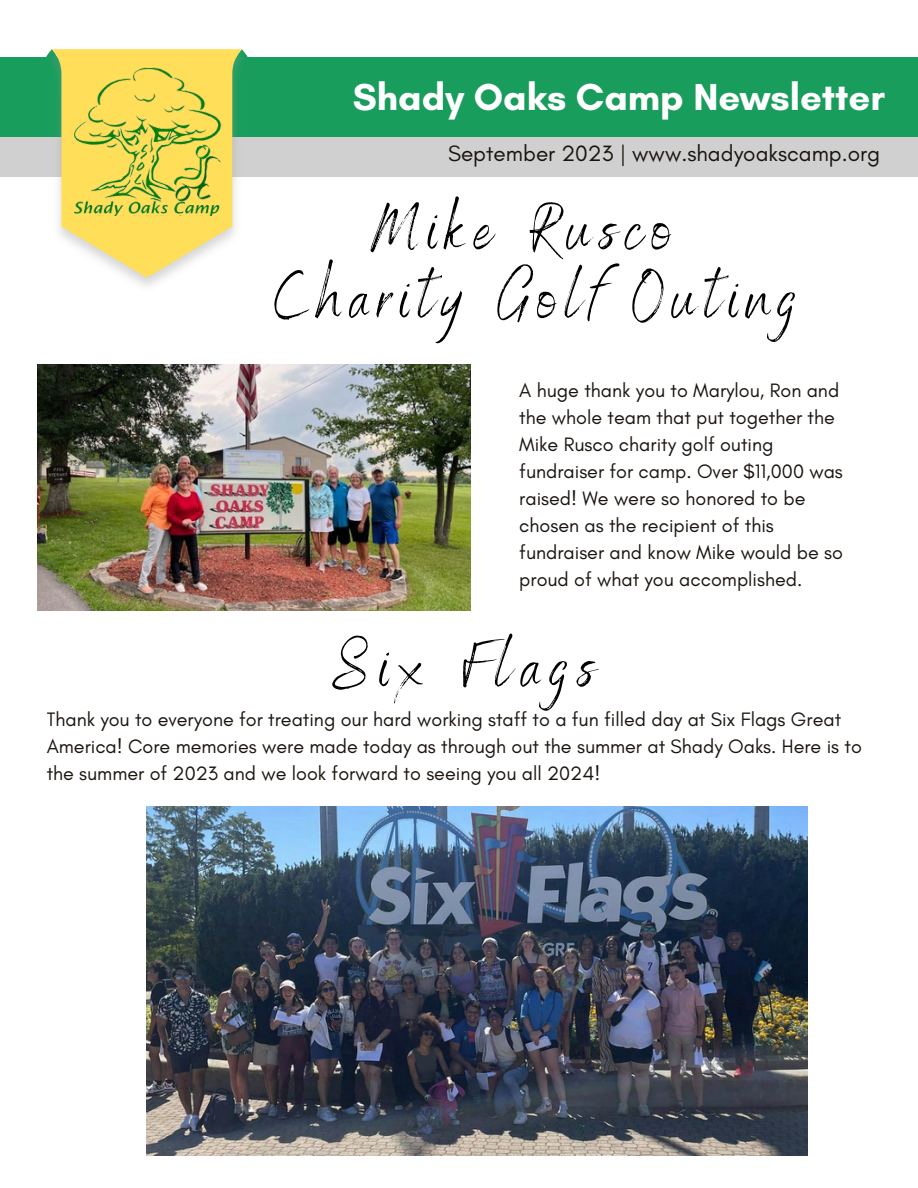
<style>
.page{position:relative;width:918px;height:1188px;background:#fff}
.page>*{position:absolute;margin:0;border:0;box-sizing:border-box;transform-origin:0 0}
.t1{font:66px "Benedict";letter-spacing:.13em;color:#000}
.t2{font:66px "Benedict";letter-spacing:.16em;color:#000}
.t3{font:700 38.25px "Glacial Indifference";color:#fff}
.t4{font:22.65px "Glacial Indifference";color:#1a140e}
.t5{font:19.8px/27px "Glacial Indifference";color:#1a140e}
</style>
<div class="page">
<div style="left:0;top:57px;width:918px;height:80px;background:#199d5d"></div>
<div style="left:0;top:137px;width:918px;height:40px;background:#d0d0d0"></div>
<svg style="left:46px;top:49px;width:202px;height:229px"></svg>
<img style="left:73px;top:67px;width:148px;height:149px">
<img style="left:38px;top:365px;width:433px;height:245px">
<img style="left:147px;top:807px;width:660px;height:348px">
<p class="t3" style="left:353px;top:73px;width:534px">Shady Oaks Camp Newsletter</p>
<p class="t4" style="left:448px;top:140px;width:434px">September 2023 | www.shadyoakscamp.org</p>
<p class="t1" style="left:370px;top:186px;width:302px">Mike Rusco</p>
<p class="t1" style="left:274px;top:255px;width:523px">Charity Golf Outing</p>
<p class="t5" style="left:519px;top:376px;width:325px">A huge thank you to Marylou, Ron and the whole team that put together the Mike Rusco charity golf outing fundraiser for camp. Over $11,000 was raised! We were so honored to be chosen as the recipient of this fundraiser and know Mike would be so proud of what you accomplished.</p>
<p class="t2" style="left:332px;top:624px;width:264px">Six Flags</p>
<p class="t5" style="left:47px;top:706px;width:817px">Thank you to everyone for treating our hard working staff to a fun filled day at Six Flags Great<br>America! Core memories were made today as through out the summer at Shady Oaks. Here is to the summer of 2023 and we look forward to seeing you all 2024!</p>
</div>
